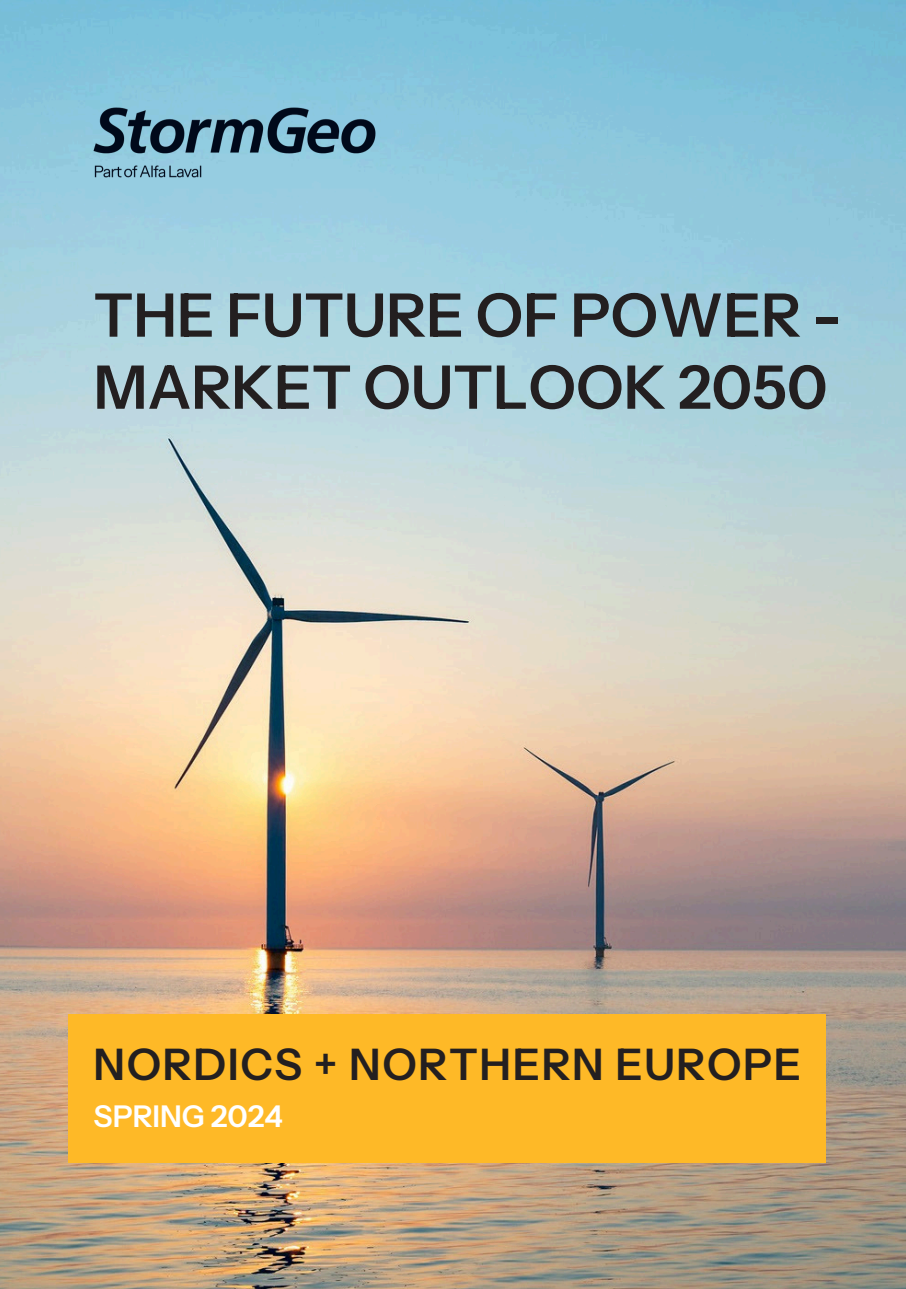
<style>
.page{position:relative;width:906px;height:1289px;background:#fff}
.page>*{position:absolute;margin:0;border:0;box-sizing:border-box;transform-origin:0 0}
.t1{font:600 60px/72px "Instrument Sans";color:#231f20}
.t2{font:600 43.5px "Instrument Sans";letter-spacing:.035em;color:#231f20}
.t3{font:600 30px "Instrument Sans";color:#fff}
</style>
<div class="page">
<img style="left:0;top:0;width:906px;height:1288px">
<div style="left:68px;top:1013px;width:757px;height:149px;background:#feb927"></div>
<img style="left:86px;top:100px;width:296px;height:85px">
<h1 class="t1" style="left:94px;top:279px;width:750px">THE FUTURE OF POWER -<br>MARKET OUTLOOK 2050</h1>
<p class="t2" style="left:94px;top:1037px;width:709px">NORDICS + NORTHERN EUROPE</p>
<p class="t3" style="left:94px;top:1097px;width:191px">SPRING 2024</p>
</div>
